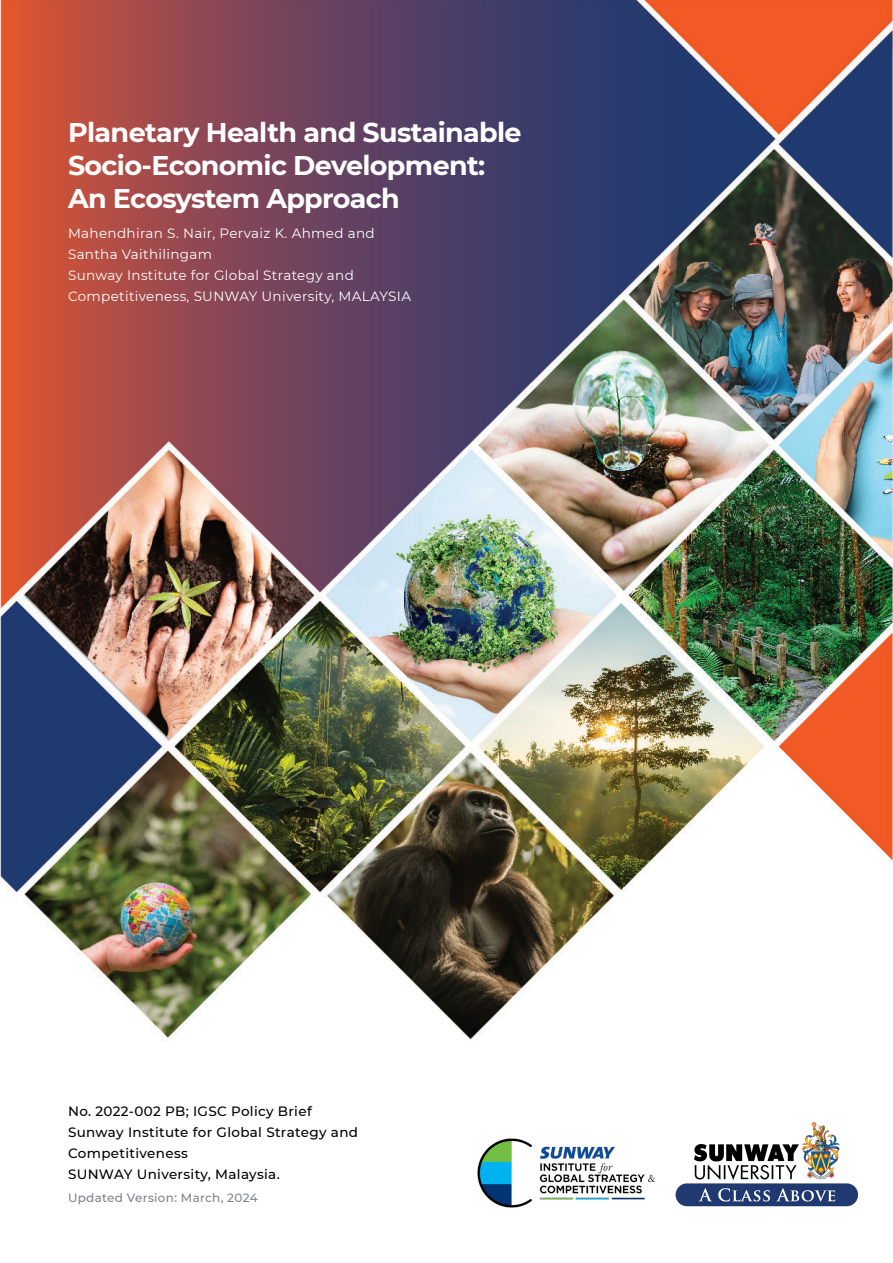
<style>
.page{position:relative;width:893px;height:1263px;background:#fff}
.page>*{position:absolute;margin:0;border:0;box-sizing:border-box;transform-origin:0 0}
.Page_header{font:700 27px/33px "Montserrat";letter-spacing:-.025em;color:#fff}
.t1{font:13.5px/21px "Montserrat";letter-spacing:.025em;color:#fff}
.t2{font:500 13.5px/21px "Montserrat";letter-spacing:.025em;color:#000}
.t3{font:500 12px "Montserrat";letter-spacing:.025em;color:#808285}
</style>
<div class="page">
<img style="left:0;top:0;width:893px;height:1040px">
<img style="left:675px;top:1122px;width:184px;height:85px">
<img style="left:477px;top:1138px;width:179px;height:70px">
<p class="Page_header" style="left:68px;top:114px;width:455px">Planetary Health and Sustainable<br>Socio-Economic Development:</p>
<p class="Page_header" style="left:68px;top:180px;width:333px">An Ecosystem Approach</p>
<p class="t1" style="left:68px;top:222px;width:308px">Mahendhiran S. Nair, Pervaiz K. Ahmed and<br>Santha Vaithilingam</p>
<p class="t1" style="left:68px;top:264px;width:344px">Sunway Institute for Global Strategy and<br>Competitiveness, SUNWAY University, MALAYSIA</p>
<p class="t2" style="left:68px;top:1100px;width:245px">No. 2022-002 PB; IGSC Policy Brief</p>
<p class="t2" style="left:68px;top:1121px;width:292px">Sunway Institute for Global Strategy and<br>Competitiveness</p>
<p class="t2" style="left:68px;top:1163px;width:213px">SUNWAY University, Malaysia.</p>
<p class="t3" style="left:68px;top:1189px;width:191px">Updated Version: March, 2024</p>
</div>
